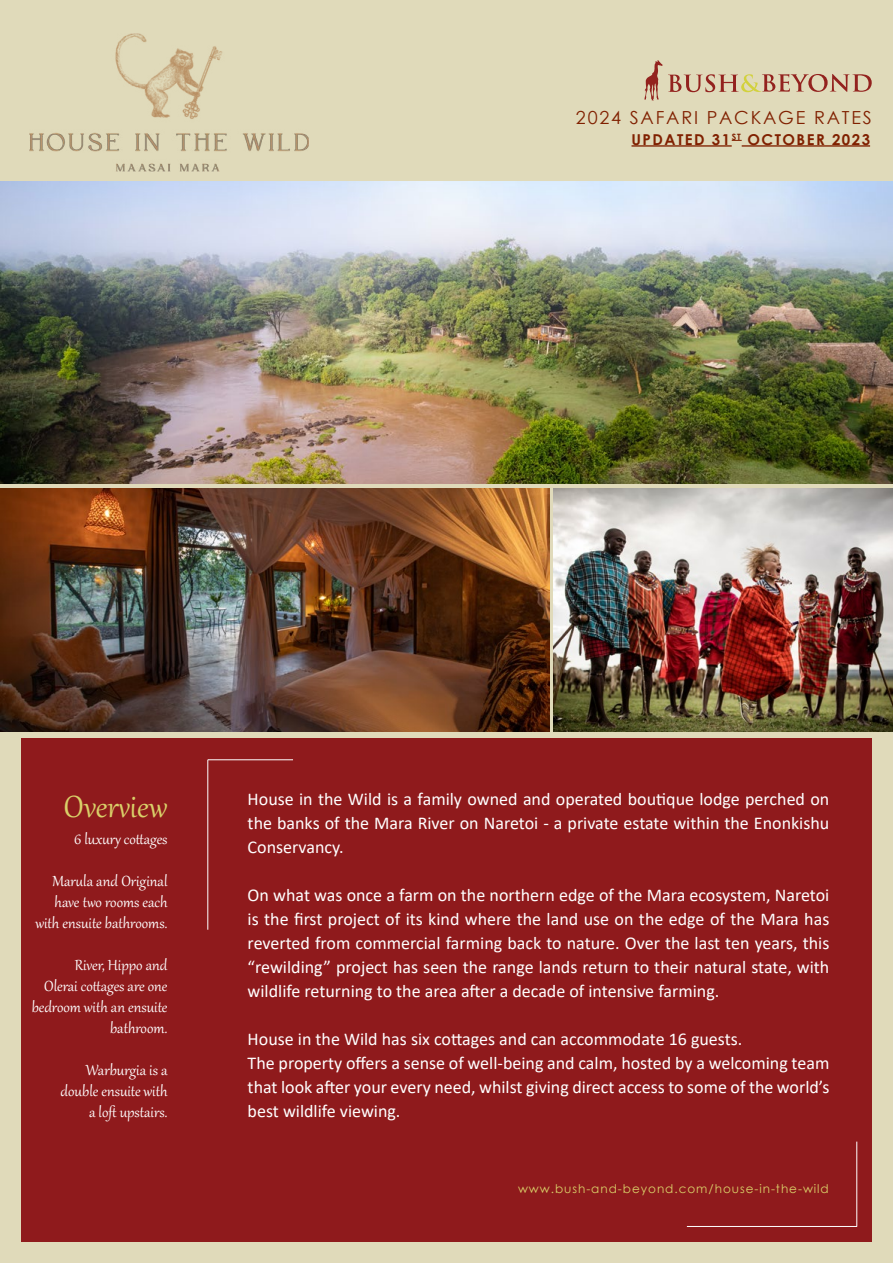
<style>
.page{position:relative;width:893px;height:1263px;background:#e0daba}
.page>*{position:absolute;margin:0;border:0;box-sizing:border-box;transform-origin:0 0}
.t1{font:37.5px "Gabriola";color:#d9d069}
.t2{font:18px/24px "Calibri";color:#fff;text-align:justify}
.t3{font:18px/21px "Gabriola";color:#fff;text-align:right}
.t4{font:18px "Century Gothic";letter-spacing:.1em;color:#802000}
.t5{font:700 15px "Century Gothic";letter-spacing:.1em;color:#802000}
.t6{font:12px "Century Gothic";letter-spacing:.08em;color:#d9d069}
</style>
<div class="page">
<img style="left:21px;top:33px;width:298px;height:149px">
<div style="left:21px;top:738px;width:851px;height:504px;background:#8f1a1c"></div>
<img style="left:0;top:182px;width:893px;height:301px">
<img style="left:554px;top:488px;width:339px;height:244px">
<img style="left:0;top:488px;width:549px;height:244px">
<hr style="left:208px;top:760px;width:1px;height:170px;background:#fff">
<hr style="left:208px;top:759px;width:85px;height:1px;background:#fff">
<hr style="left:687px;top:1226px;width:170px;height:1px;background:#fff">
<hr style="left:856px;top:1141px;width:1px;height:86px;background:#fff">
<svg style="left:644px;top:60px;width:228px;height:40px"></svg>
<hr style="left:631px;top:145px;width:101px;height:2px;background:#802000">
<hr style="left:742px;top:145px;width:128px;height:2px;background:#802000">
<p class="t4" style="left:576px;top:105px;width:297px">2024 SAFARI PACKAGE RATES</p>
<p class="t5" style="left:631px;top:128px;width:240px">UPDATED 31<sup>ST</sup> OCTOBER 2023</p>
<h1 class="t1" style="left:64px;top:782px;width:105px">Overview</h1>
<p class="t3" style="left:74px;top:827px;width:95px">6 luxury cottages</p>
<p class="t3" style="left:36px;top:869px;width:134px">Marula and Original have two rooms each with ensuite bathrooms.</p>
<p class="t3" style="left:32px;top:953px;width:137px">River, Hippo and<br>Olerai cottages are one bedroom with an ensuite bathroom.</p>
<p class="t3" style="left:61px;top:1058px;width:108px">Warburgia is a double ensuite with a loft upstairs.</p>
<p class="t2" style="left:248px;top:786px;width:583px">House in the Wild is a family owned and operated boutique lodge perched on the banks of the Mara River on Naretoi - a private estate within the Enonkishu Conservancy.</p>
<p class="t2" style="left:248px;top:882px;width:583px">On what was once a farm on the northern edge of the Mara ecosystem, Naretoi is the first project of its kind where the land use on the edge of the Mara has reverted from commercial farming back to nature. Over the last ten years, this “rewilding” project has seen the range lands return to their natural state, with wildlife returning to the area after a decade of intensive farming.</p>
<p class="t2" style="left:248px;top:1026px;width:583px;text-align:left">House in the Wild has six cottages and can accommodate 16 guests.<br>The property offers a sense of well-being and calm, hosted by a welcoming team that look after your every need, whilst giving direct access to some of the world’s best wildlife viewing.</p>
<p class="t6" style="left:518px;top:1180px;width:312px">www.bush-and-beyond.com/house-in-the-wild</p>
</div>
